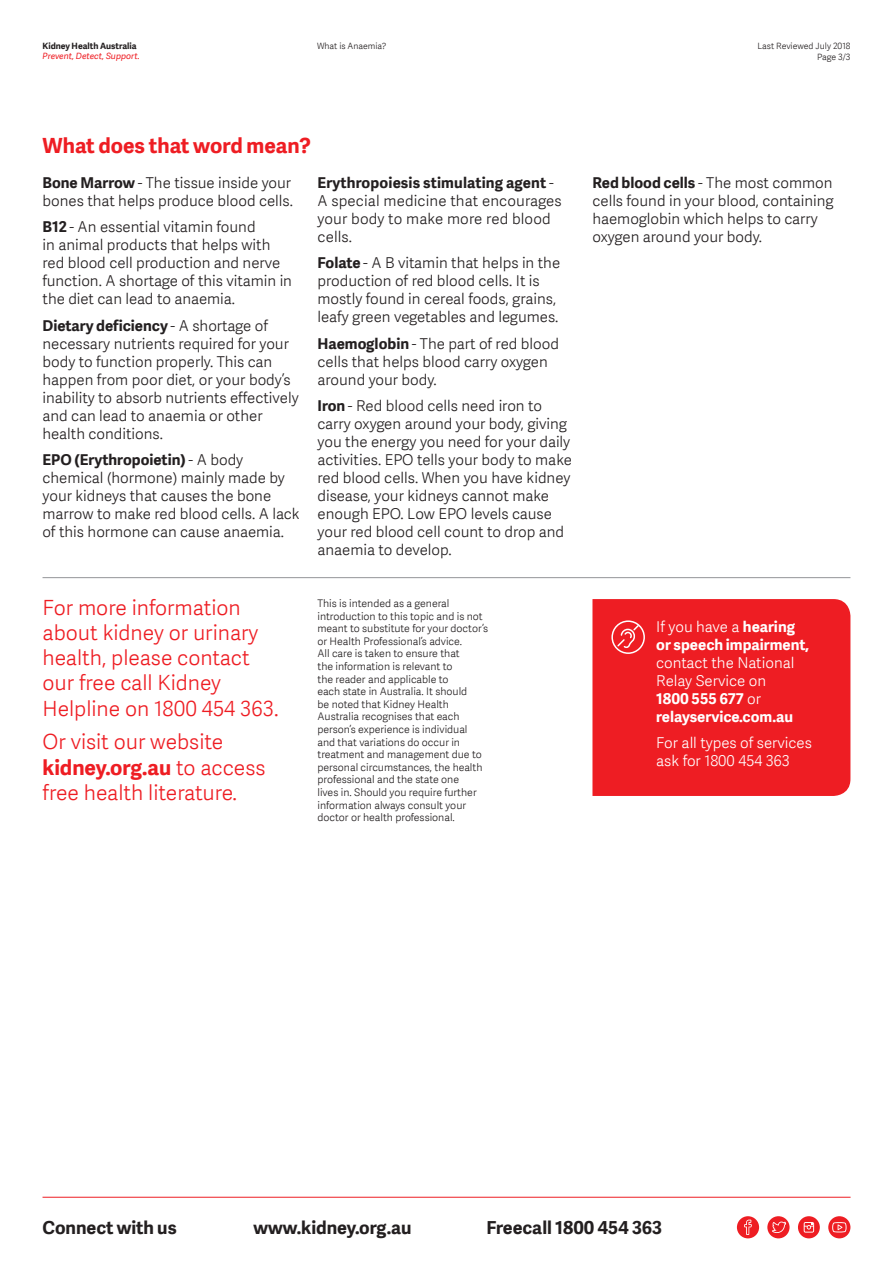
<style>
.page{position:relative;width:893px;height:1263px;background:#fff}
.page>*{position:absolute;margin:0;border:0;box-sizing:border-box;transform-origin:0 0}
.t1{font:300 21px/25.2px "Adelle Sans";color:#ee1d23}
.t2{font:700 21px "Adelle Sans";color:#ee1d23}
.t3{font:700 18px "Adelle Sans";color:#231f20}
.t4{font:300 15px/18px "Adelle Sans";color:#231f20}
.t5{font:700 15px/18px "Adelle Sans";color:#fff}
.t6{font:300 15px/18px "Adelle Sans";color:#fff}
.t7{font:300 10.5px/12.6px "Adelle Sans";color:#231f20}
.t8{font:300 8.7px/10.5px "Adelle Sans";color:#231f20;text-align:right}
.t9{font:italic 8.7px "Adelle Sans";color:#ee1d23}
.t10{font:700 8.7px "Adelle Sans";color:#231f20}
.s1{font-weight:700}
.s2{font-weight:300}
</style>
<div class="page">
<hr style="left:43px;top:1197px;width:808px;height:1px;background:#ee1d23">
<div style="left:737px;top:1216px;width:22px;height:22px;background:#ee1d23;border-radius:50%"></div>
<svg style="left:744px;top:1219px;width:8px;height:16px"></svg>
<div style="left:767px;top:1216px;width:22px;height:22px;background:#ee1d23;border-radius:50%"></div>
<svg style="left:772px;top:1221px;width:14px;height:12px"></svg>
<svg style="left:798px;top:1216px;width:22px;height:22px"></svg>
<svg style="left:804px;top:1222px;width:10px;height:10px"></svg>
<svg style="left:828px;top:1216px;width:22px;height:22px"></svg>
<svg style="left:832px;top:1222px;width:14px;height:10px"></svg>
<div style="left:592px;top:599px;width:258px;height:197px;background:#ee1d23"></div>
<hr style="left:43px;top:577px;width:807px;height:1px;background:#939598">
<div style="left:611px;top:620px;width:34px;height:34px;border:2px solid #fff;border-radius:50%"></div>
<svg style="left:616px;top:623px;width:24px;height:26px"></svg>
<p class="t10" style="left:43px;top:41px;width:96px">Kidney Health Australia</p>
<p class="t9" style="left:43px;top:52px;width:99px">Prevent, Detect, Support.</p>
<p class="t8" style="left:317px;top:41px;width:71px">What is Anaemia?</p>
<p class="t8" style="left:758px;top:41px;width:94px">Last Reviewed July 2018<br>Page 3/3</p>
<p class="t2" style="left:43px;top:133px;width:270px">What does that word mean?</p>
<p class="t4" style="left:43px;top:174px;width:252px"><span class="s1">Bone Marrow</span> - The tissue inside your bones that helps produce blood cells.</p>
<p class="t4" style="left:43px;top:218px;width:251px"><span class="s1">B12</span> - An essential vitamin found<br>in animal products that helps with red blood cell production and nerve function. A shortage of this vitamin in the diet can lead to anaemia.</p>
<p class="t4" style="left:43px;top:317px;width:258px"><span class="s1">Dietary deficiency</span> - A shortage of necessary nutrients required for your body to function properly. This can happen from poor diet, or your body’s inability to absorb nutrients effectively and can lead to anaemia or other health conditions.</p>
<p class="t4" style="left:43px;top:451px;width:259px"><span class="s1">EPO (Erythropoietin)</span> - A body chemical (hormone) mainly made by your kidneys that causes the bone marrow to make red blood cells. A lack of this hormone can cause anaemia.</p>
<p class="t4" style="left:317px;top:174px;width:246px"><span class="s1">Erythropoiesis stimulating agent</span> -<br>A special medicine that encourages your body to make more red blood cells.</p>
<p class="t4" style="left:317px;top:254px;width:244px"><span class="s1">Folate</span> - A B vitamin that helps in the production of red blood cells. It is mostly found in cereal foods, grains, leafy green vegetables and legumes.</p>
<p class="t4" style="left:317px;top:335px;width:243px"><span class="s1">Haemoglobin</span> - The part of red blood cells that helps blood carry oxygen around your body.</p>
<p class="t4" style="left:317px;top:397px;width:256px"><span class="s1">Iron</span> - Red blood cells need iron to carry oxygen around your body, giving you the energy you need for your daily activities. EPO tells your body to make red blood cells. When you have kidney disease, your kidneys cannot make enough EPO. Low EPO levels cause your red blood cell count to drop and anaemia to develop.</p>
<p class="t1" style="left:43px;top:595px;width:238px">For more information about kidney or urinary health, please contact our free call Kidney<br>Helpline on 1800 454 363.</p>
<p class="t1" style="left:43px;top:729px;width:225px">Or visit our website <span class="s1">kidney.org.au</span> to access free health literature.</p>
<p class="t7" style="left:317px;top:597px;width:172px">This is intended as a general introduction to this topic and is not meant to substitute for your doctor’s or Health Professional’s advice.<br>All care is taken to ensure that<br>the information is relevant to<br>the reader and applicable to<br>each state in Australia. It should<br>be noted that Kidney Health<br>Australia recognises that each person’s experience is individual<br>and that variations do occur in treatment and management due to personal circumstances, the health professional and the state one<br>lives in. Should you require further information always consult your doctor or health professional.</p>
<p class="t4" style="left:592px;top:174px;width:243px"><span class="s1">Red blood cells</span> - The most common cells found in your blood, containing haemoglobin which helps to carry oxygen around your body.</p>
<p class="t5" style="left:656px;top:617px;width:154px"><span class="s2">If you have a</span> hearing or speech impairment, <span class="s2">contact the National<br>Relay Service on<br></span>1800 555 677 <span class="s2">or </span>relayservice.com.au</p>
<p class="t6" style="left:656px;top:734px;width:157px">For all types of services ask for 1800 454 363</p>
<p class="t3" style="left:43px;top:1217px;width:136px">Connect with us</p>
<p class="t3" style="left:253px;top:1217px;width:160px">www.kidney.org.au</p>
<p class="t3" style="left:486px;top:1217px;width:177px">Freecall 1800 454 363</p>
</div>
